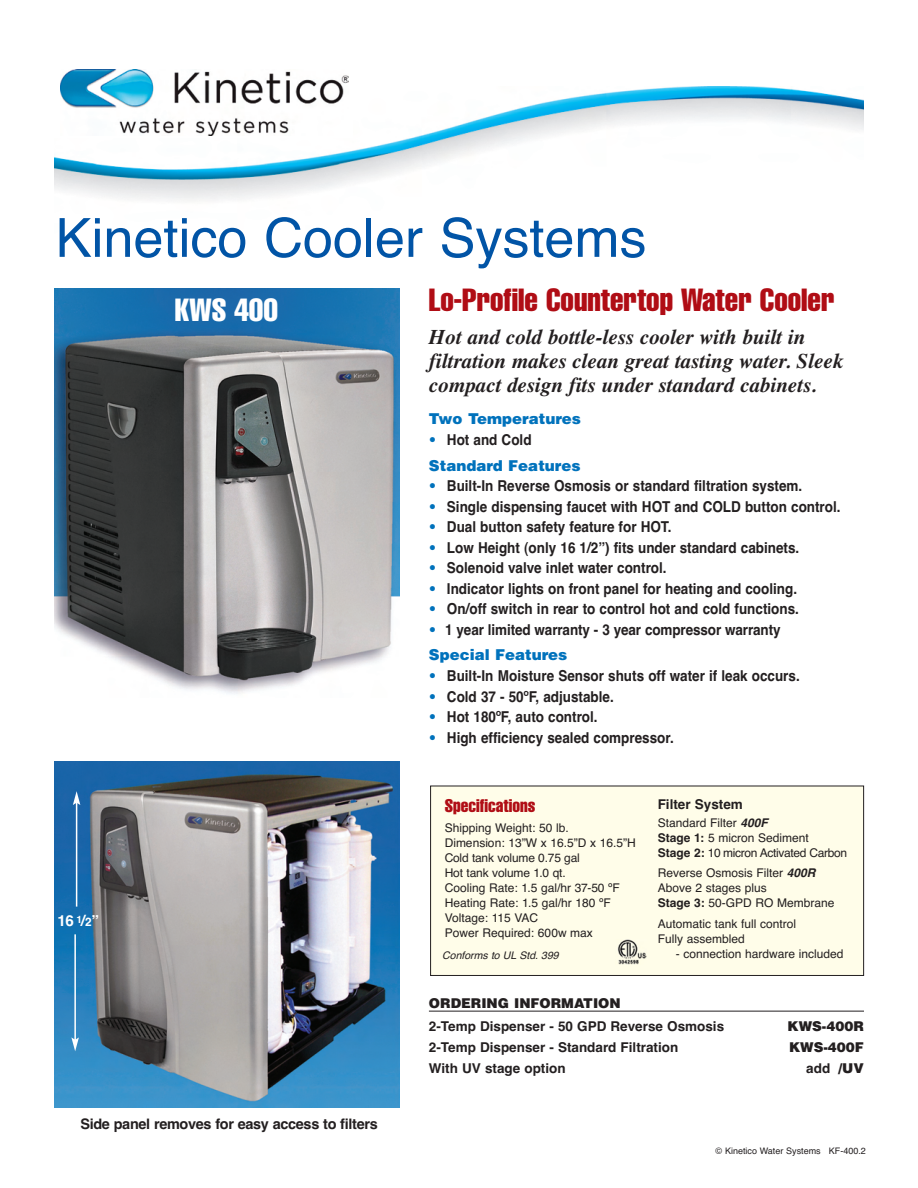
<style>
.page{position:relative;width:918px;height:1188px;background:#fff}
.page>*{position:absolute;margin:0;border:0;box-sizing:border-box;transform-origin:0 0}
.t1{font:54px "Helvetica";color:#0154a6}
.t2{font:extra-condensed 31.5px "Helvetica";color:#b00d15}
.t3{font:extra-condensed 31.5px "Helvetica";color:#fff}
.t4{font:italic 700 21px/24px "Times";color:#231f20}
.t5{font:extra-condensed 18px "Helvetica";color:#b00d15}
.t6{font:700 15.15px "Helvetica";color:#fff}
.t7{font:700 15px/25.5px "Helvetica";color:#231f20;scale:.9 1}
.t8{font:900 15px/25.5px "Helvetica";color:#0072bc}
.t9{font:700 14.4px "Helvetica";letter-spacing:-.02em;color:#231f20}
.t10{font:700 13.5px "Helvetica";color:#231f20}
.t11{font:900 13.5px "Helvetica";color:#231f20}
.t12{font:12px/15px "Helvetica";color:#231f20}
.t13{font:italic 10.5px "Helvetica";color:#231f20}
.t14{font:9px "Helvetica";color:#231f20}
.s1{font-size:11.85px}
.s2{font-weight:700;color:#231f20}
.s3{font-weight:900;color:#0072bc}
.s4{font-weight:700;font-style:italic}
.s5{font-weight:700}
.s6{font-weight:900}
</style>
<div class="page">
<img style="left:54px;top:762px;width:345px;height:345px">
<hr style="left:76px;top:802px;width:1px;height:105px;background:#fff">
<svg style="left:73px;top:791px;width:7px;height:14px"></svg>
<hr style="left:74px;top:934px;width:2px;height:106px;background:#fff">
<svg style="left:71px;top:1037px;width:8px;height:14px"></svg>
<hr style="left:429px;top:1011px;width:435px;height:1px;background:#231f20">
<div style="left:431px;top:786px;width:433px;height:189px;background:#fffde9"></div>
<div style="left:430px;top:786px;width:434px;height:190px;border:1px solid #231f20"></div>
<img style="left:54px;top:288px;width:345px;height:406px">
<img style="left:617px;top:940px;width:30px;height:25px">
<img style="left:54px;top:86px;width:810px;height:115px">
<div style="left:54px;top:67px;width:299px;height:71px;background:#fff"></div>
<img style="left:60px;top:70px;width:288px;height:65px">
<h1 class="t1" style="left:56px;top:218px;width:592px">Kinetico Cooler Systems</h1>
<h2 class="t3" style="left:175px;top:299px;width:105px">KWS 400</h2>
<p class="t6" style="left:58px;top:915px;width:43px">16 <sup>1</sup>/<span class="s1">2</span>”</p>
<p class="t9" style="left:80px;top:1119px;width:299px">Side panel removes for easy access to filters</p>
<h2 class="t2" style="left:429px;top:288px;width:407px">Lo-Profile Countertop Water Cooler</h2>
<h3 class="t4" style="left:429px;top:327px;width:416px">Hot and cold bottle-less cooler with built in filtration makes clean great tasting water. Sleek compact design fits under standard cabinets.</h3>
<p class="t8" style="left:429px;top:408px;width:154px">Two Temperatures</p>
<p class="t8" style="left:429px;top:428px;width:153px">• <span class="s2">Hot and Cold<br></span>Standard Features</p>
<p class="t7" style="left:429px;top:474px;width:416px"><span class="s3">•</span> Built-In Reverse Osmosis or standard filtration system.</p>
<p class="t7" style="left:429px;top:495px;width:459px"><span class="s3">•</span> Single dispensing faucet with HOT and COLD button control.</p>
<p class="t7" style="left:429px;top:516px;width:271px"><span class="s3">•</span> Dual button safety feature for HOT.</p>
<p class="t7" style="left:429px;top:536px;width:413px"><span class="s3">•</span> Low Height (only 16 1/2”) fits under standard cabinets.</p>
<p class="t7" style="left:429px;top:557px;width:266px"><span class="s3">•</span> Solenoid valve inlet water control.</p>
<p class="t7" style="left:429px;top:577px;width:411px"><span class="s3">•</span> Indicator lights on front panel for heating and cooling.</p>
<p class="t7" style="left:429px;top:598px;width:413px"><span class="s3">•</span> On/off switch in rear to control hot and cold functions.</p>
<p class="t7" style="left:429px;top:618px;width:392px"><span class="s3">•</span> 1 year limited warranty - 3 year compressor warranty<br><span class="s3">Special Features</span></p>
<p class="t7" style="left:429px;top:664px;width:414px"><span class="s3">•</span> Built-In Moisture Sensor shuts off water if leak occurs.</p>
<p class="t7" style="left:429px;top:685px;width:207px"><span class="s3">•</span> Cold 37 - 50ºF, adjustable.</p>
<p class="t7" style="left:429px;top:705px;width:189px"><span class="s3">•</span> Hot 180ºF, auto control.</p>
<p class="t7" style="left:429px;top:726px;width:274px"><span class="s3">•</span> High efficiency sealed compressor.</p>
<p class="t5" style="left:445px;top:799px;width:92px">Specifications</p>
<p class="t12" style="left:445px;top:821px;width:193px">Shipping Weight: 50 lb.<br>Dimension: 13”W x 16.5”D x 16.5”H<br>Cold tank volume 0.75 gal<br>Hot tank volume 1.0 qt.<br>Cooling Rate: 1.5 gal/hr 37-50 ºF<br>Heating Rate: 1.5 gal/hr 180 ºF<br>Voltage: 115 VAC<br>Power Required: 600w max</p>
<p class="t13" style="left:442px;top:951px;width:120px">Conforms to UL Std. 399</p>
<p class="t10" style="left:658px;top:800px;width:87px">Filter System</p>
<p class="t12" style="left:658px;top:817px;width:191px">Standard Filter <span class="s4">400F<br></span><span class="s5">Stage 1:</span> 5 micron Sediment<br><span class="s5">Stage 2:</span> 10 micron Activated Carbon</p>
<p class="t12" style="left:658px;top:866px;width:178px">Reverse Osmosis Filter <span class="s4">400R<br></span>Above 2 stages plus<br><span class="s5">Stage 3:</span> 50-GPD RO Membrane</p>
<p class="t12" style="left:658px;top:917px;width:140px">Automatic tank full control<br>Fully assembled</p>
<p class="t12" style="left:676px;top:947px;width:169px">- connection hardware included</p>
<p class="t11" style="left:429px;top:999px;width:193px">ORDERING INFORMATION</p>
<p class="t10" style="left:429px;top:1021px;width:297px">2-Temp Dispenser - 50 GPD Reverse Osmosis</p>
<p class="t11" style="left:788px;top:1021px;width:78px">KWS-400R</p>
<p class="t10" style="left:429px;top:1042px;width:251px">2-Temp Dispenser - Standard Filtration</p>
<p class="t11" style="left:789px;top:1042px;width:76px">KWS-400F</p>
<p class="t10" style="left:429px;top:1063px;width:138px">With UV stage option</p>
<p class="t10" style="left:806px;top:1063px;width:59px">add <span class="s6">/UV</span></p>
<p class="t14" style="left:716px;top:1147px;width:152px">© Kinetico Water Systems KF-400.2</p>
</div>
